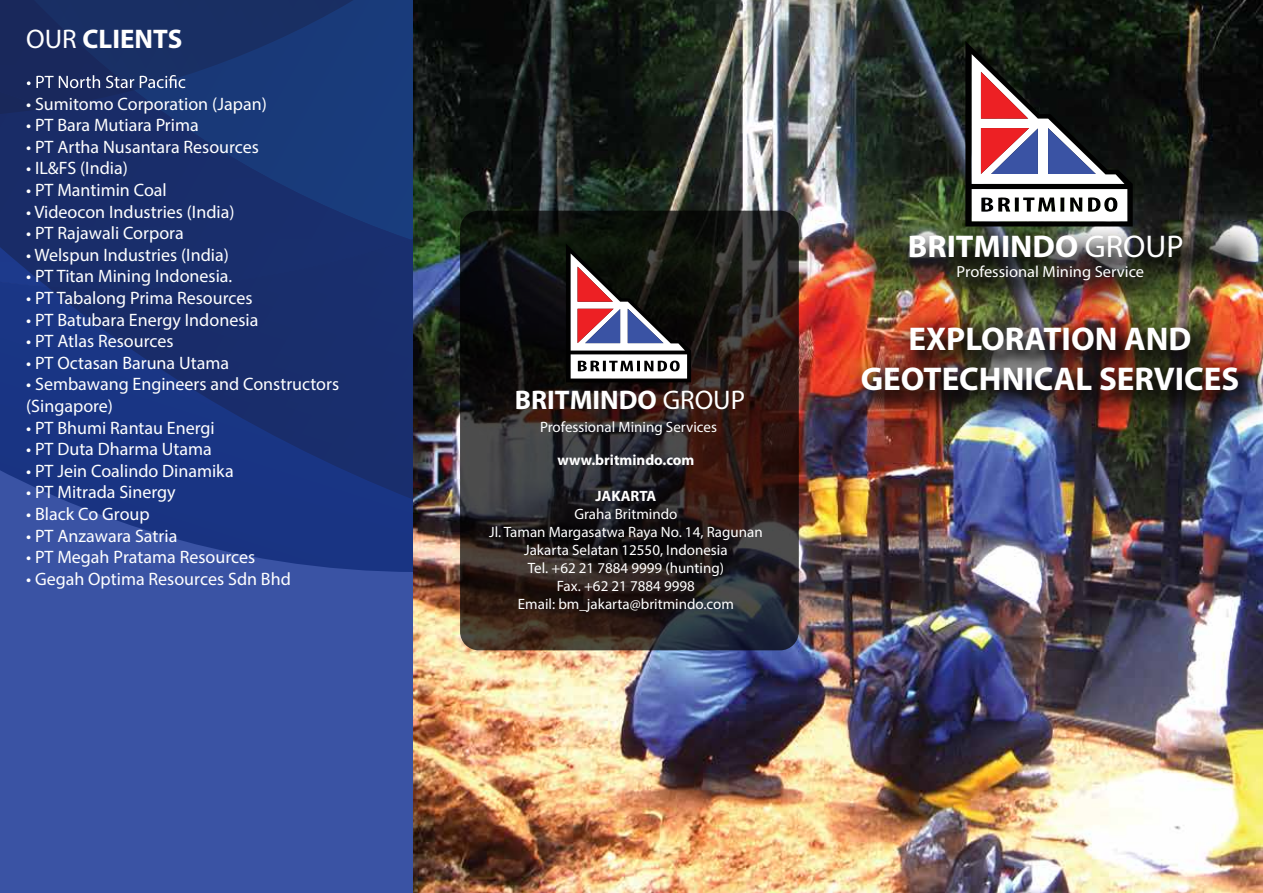
<style>
.page{position:relative;width:1263px;height:893px;background:#fff}
.page>*{position:absolute;margin:0;border:0;box-sizing:border-box;transform-origin:0 0}
.t1{font:700 33px/39.6px "Myriad Pro";color:#fff;text-align:center}
.t2{font:700 31.5px "Myriad Pro";color:#fff}
.t3{font:700 27px "Myriad Pro";color:#fff}
.t4{font:18px/21.6px "Myriad Pro";color:#fff}
.t5{font:16.05px "Myriad Pro";color:#fff}
.t6{font:15px/18px "Myriad Pro";color:#fff;text-align:center}
.t7{font:700 15px "Myriad Pro";color:#fff}
.s1{font-weight:400}
</style>
<div class="page">
<img style="left:413px;top:0;width:850px;height:893px">
<div style="left:0;top:0;width:413px;height:893px;background:#3a53a4"></div>
<svg style="left:0;top:441px;width:413px;height:131px"></svg>
<svg style="left:460px;top:211px;width:339px;height:439px;background:#251e1d"></svg>
<svg style="left:566px;top:244px;width:125px;height:138px"></svg>
<img style="left:796px;top:297px;width:467px;height:178px">
<img style="left:818px;top:318px;width:445px;height:153px">
<img style="left:842px;top:212px;width:421px;height:112px">
<img style="left:864px;top:233px;width:390px;height:69px">
<svg style="left:965px;top:41px;width:168px;height:185px"></svg>
<svg style="left:0;top:0;width:413px;height:441px;background:#193170"></svg>
<h3 class="t3" style="left:26px;top:22px;width:158px"><span class="s1">OUR</span> CLIENTS</h3>
<p class="t4" style="left:26px;top:92px;width:242px">• Sumitomo Corporation (Japan)</p>
<p class="t4" style="left:26px;top:114px;width:174px">• PT Bara Mutiara Prima</p>
<p class="t4" style="left:26px;top:136px;width:234px">• PT Artha Nusantara Resources</p>
<p class="t4" style="left:26px;top:157px;width:103px">• IL&amp;FS (India)</p>
<p class="t4" style="left:26px;top:179px;width:142px">• PT Mantimin Coal</p>
<p class="t4" style="left:26px;top:200px;width:210px">• Videocon Industries (India)</p>
<p class="t4" style="left:26px;top:222px;width:159px">• PT Rajawali Corpora</p>
<p class="t4" style="left:26px;top:244px;width:204px">• Welspun Industries (India)</p>
<p class="t4" style="left:26px;top:265px;width:208px">• PT Titan Mining Indonesia.</p>
<p class="t4" style="left:26px;top:287px;width:228px">• PT Tabalong Prima Resources</p>
<p class="t4" style="left:26px;top:308px;width:234px">• PT Batubara Energy Indonesia</p>
<p class="t4" style="left:26px;top:330px;width:149px">• PT Atlas Resources</p>
<p class="t4" style="left:26px;top:352px;width:204px">• PT Octasan Baruna Utama</p>
<p class="t4" style="left:26px;top:373px;width:315px">• Sembawang Engineers and Constructors (Singapore)</p>
<p class="t4" style="left:26px;top:416px;width:190px">• PT Bhumi Rantau Energi</p>
<p class="t4" style="left:26px;top:438px;width:187px">• PT Duta Dharma Utama</p>
<p class="t4" style="left:26px;top:460px;width:209px">• PT Jein Coalindo Dinamika</p>
<p class="t4" style="left:26px;top:481px;width:151px">• PT Mitrada Sinergy</p>
<p class="t4" style="left:26px;top:503px;width:125px">• Black Co Group</p>
<p class="t4" style="left:26px;top:524px;width:153px">• PT Anzawara Satria</p>
<p class="t4" style="left:26px;top:546px;width:231px">• PT Megah Pratama Resources</p>
<p class="t4" style="left:26px;top:568px;width:266px">• Gegah Optima Resources Sdn Bhd</p>
<h3 class="t3" style="left:515px;top:382px;width:232px">BRITMINDO <span class="s1">GROUP</span></h3>
<p class="t6" style="left:540px;top:418px;width:178px">Professional Mining Services</p>
<p class="t7" style="left:557px;top:450px;width:139px">www.britmindo.com</p>
<p class="t7" style="left:595px;top:486px;width:63px">JAKARTA</p>
<p class="t6" style="left:489px;top:505px;width:275px">Graha Britmindo<br>Jl. Taman Margasatwa Raya No. 14, Ragunan<br>Jakarta Selatan 12550, Indonesia<br>Tel. +62 21 7884 9999 (hunting)<br>Fax. +62 21 7884 9998<br>Email: bm_jakarta@britmindo.com</p>
<h2 class="t2" style="left:908px;top:226px;width:277px">BRITMINDO <span class="s1">GROUP</span></h2>
<p class="t5" style="left:957px;top:261px;width:189px">Professional Mining Service</p>
<h1 class="t1" style="left:861px;top:318px;width:380px">EXPLORATION AND<br>GEOTECHNICAL SERVICES</h1>
</div>
